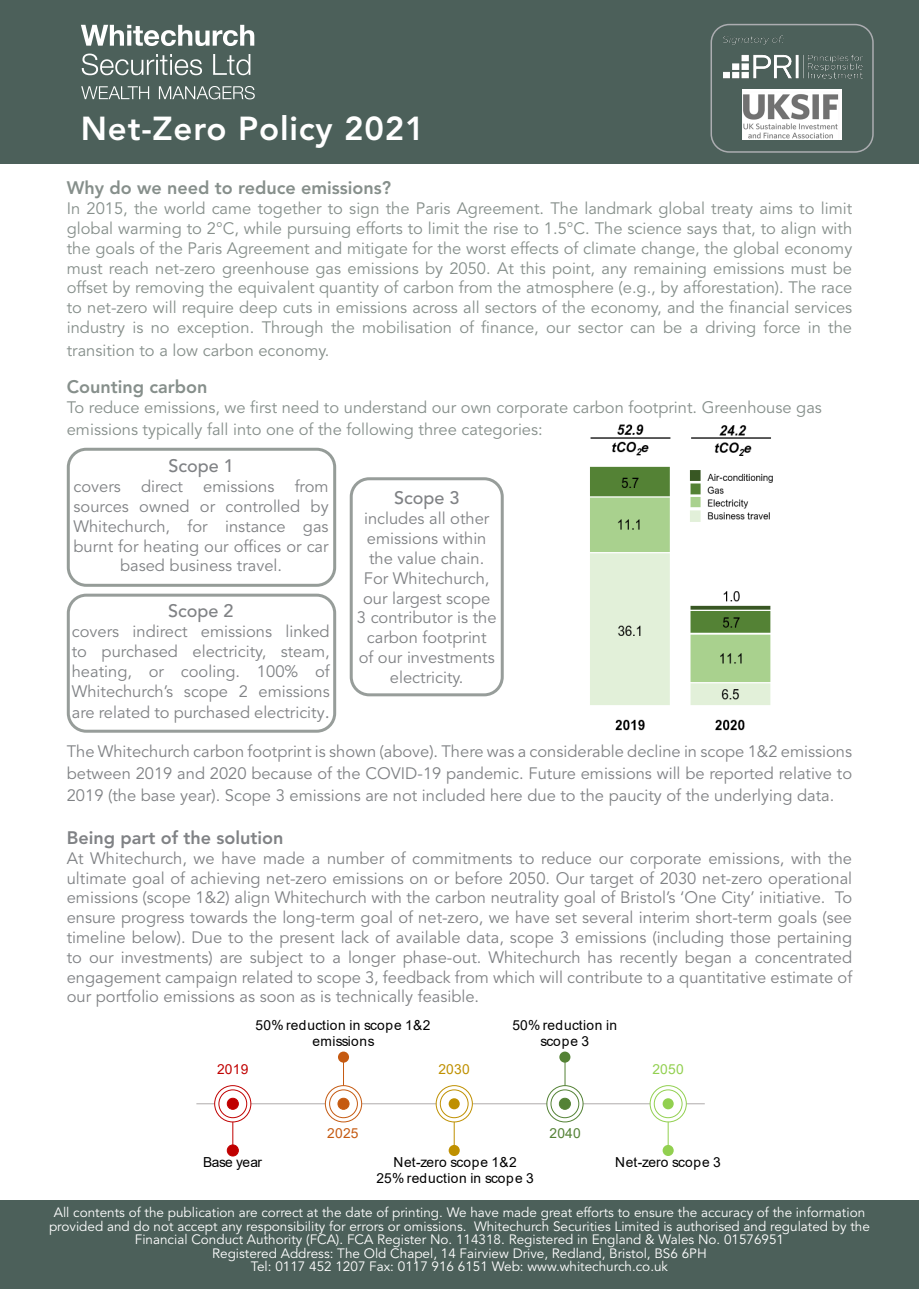
<style>
.page{position:relative;width:919px;height:1289px;background:#fff}
.page>*{position:absolute;margin:0;border:0;box-sizing:border-box;transform-origin:0 0}
.t1{font:800 33px "Avenir LT Std";letter-spacing:.025em;color:#fff}
.t2{font:800 18px "Avenir LT Std";color:#868f8b}
.t3{font:800 18px "Avenir LT Std";color:#808285}
.t4{font:500 18px "Avenir LT Std";color:#808285}
.t5{font:16.5px/19.8px "Avenir LT Std";color:#808285;text-align:justify}
.t6{font:16.5px/19.8px "Avenir LT Std";color:#868f8b;text-align:justify}
.t7{font:13.8px/16.5px "Arial";letter-spacing:.015em;color:#000;text-align:center}
.t8{font:13.8px "Arial";letter-spacing:-.03em;color:#000}
.t9{font:13.8px "Arial";color:#c00000}
.t10{font:13.8px "Arial";color:#c55a11}
.t11{font:13.8px "Arial";color:#bf9000}
.t12{font:13.8px "Arial";color:#548235}
.t13{font:13.8px "Arial";color:#92d050}
.t14{font:13.5px/13.5px "Avenir LT Std";color:#fff;text-align:center}
.s1{font-size:18px}
</style>
<div class="page">
<div style="left:0;top:1199px;width:918px;height:89px;background:#4c605a"></div>
<div style="left:0;top:0;width:918px;height:164px;background:#4c605a"></div>
<img style="left:590px;top:424px;width:183px;height:307px">
<div style="left:67px;top:448px;width:269px;height:139px;border:3px solid #959c98;border-radius:18px"></div>
<div style="left:67px;top:593px;width:269px;height:139px;border:3px solid #979d9a;border-radius:18px"></div>
<div style="left:350px;top:477px;width:153px;height:219px;border:3px solid #979d9a;border-radius:18px"></div>
<svg style="left:81px;top:86px;width:174px;height:13px"></svg>
<svg style="left:82px;top:54px;width:168px;height:21px"></svg>
<svg style="left:81px;top:25px;width:173px;height:21px"></svg>
<div style="left:710px;top:24px;width:163px;height:129px;border:2px solid #acadb1;border-radius:18px"></div>
<img style="left:742px;top:90px;width:99px;height:49px">
<img style="left:723px;top:35px;width:140px;height:44px">
<hr style="left:196px;top:1103px;width:508px;height:1px;background:#afabab">
<svg style="left:325px;top:1085px;width:36px;height:36px"></svg>
<div style="left:325px;top:1085px;width:37px;height:37px;border:1px solid #c55a11;border-radius:50%"></div>
<div style="left:329px;top:1089px;width:28px;height:28px;background:#fff;border-radius:50%"></div>
<div style="left:329px;top:1089px;width:29px;height:29px;border:1px solid #c55a11;border-radius:50%"></div>
<div style="left:338px;top:1098px;width:11px;height:11px;background:#c55a11;border-radius:50%"></div>
<div style="left:337px;top:1097px;width:12px;height:12px;border:1px solid #c55a11;border-radius:50%"></div>
<div style="left:338px;top:1051px;width:11px;height:11px;background:#c55a11;border-radius:50%"></div>
<svg style="left:215px;top:1085px;width:36px;height:36px"></svg>
<div style="left:214px;top:1085px;width:37px;height:37px;border:1px solid #c00000;border-radius:50%"></div>
<div style="left:219px;top:1089px;width:28px;height:28px;background:#fff;border-radius:50%"></div>
<div style="left:218px;top:1089px;width:29px;height:29px;border:1px solid #c00000;border-radius:50%"></div>
<div style="left:227px;top:1098px;width:11px;height:11px;background:#c00000;border-radius:50%"></div>
<div style="left:227px;top:1097px;width:12px;height:12px;border:1px solid #c00000;border-radius:50%"></div>
<svg style="left:232px;top:1121px;width:1px;height:23px"></svg>
<div style="left:227px;top:1144px;width:11px;height:11px;background:#c00000;border-radius:50%"></div>
<div style="left:227px;top:1144px;width:12px;height:12px;border:1px solid #c00000;border-radius:50%"></div>
<svg style="left:343px;top:1062px;width:1px;height:23px"></svg>
<svg style="left:547px;top:1085px;width:36px;height:36px"></svg>
<div style="left:546px;top:1085px;width:37px;height:37px;border:1px solid #548235;border-radius:50%"></div>
<div style="left:551px;top:1089px;width:27px;height:28px;background:#fff;border-radius:50%"></div>
<div style="left:550px;top:1089px;width:29px;height:29px;border:1px solid #548235;border-radius:50%"></div>
<div style="left:559px;top:1098px;width:11px;height:11px;background:#548235;border-radius:50%"></div>
<div style="left:559px;top:1097px;width:12px;height:12px;border:1px solid #548235;border-radius:50%"></div>
<div style="left:559px;top:1051px;width:11px;height:11px;background:#548235;border-radius:50%"></div>
<svg style="left:436px;top:1085px;width:36px;height:36px"></svg>
<div style="left:435px;top:1085px;width:38px;height:37px;border:1px solid #bf9000;border-radius:50%"></div>
<div style="left:440px;top:1089px;width:28px;height:28px;background:#fff;border-radius:50%"></div>
<div style="left:440px;top:1089px;width:28px;height:29px;border:1px solid #bf9000;border-radius:50%"></div>
<div style="left:448px;top:1098px;width:11px;height:11px;background:#bf9000;border-radius:50%"></div>
<svg style="left:453px;top:1121px;width:1px;height:23px"></svg>
<div style="left:448px;top:1144px;width:11px;height:11px;background:#bf9000;border-radius:50%"></div>
<svg style="left:564px;top:1062px;width:1px;height:23px"></svg>
<svg style="left:650px;top:1085px;width:36px;height:36px"></svg>
<div style="left:649px;top:1085px;width:37px;height:37px;border:1px solid #92d050;border-radius:50%"></div>
<div style="left:654px;top:1089px;width:28px;height:28px;background:#fff;border-radius:50%"></div>
<div style="left:653px;top:1089px;width:29px;height:29px;border:1px solid #92d050;border-radius:50%"></div>
<div style="left:662px;top:1098px;width:11px;height:11px;background:#92d050;border-radius:50%"></div>
<svg style="left:667px;top:1121px;width:1px;height:23px"></svg>
<div style="left:662px;top:1144px;width:11px;height:11px;background:#92d050;border-radius:50%"></div>
<p class="t1" style="left:81px;top:109px;width:345px">Net-Zero Policy 2021</p>
<p class="t2" style="left:67px;top:177px;width:326px">Why do we need to reduce emissions?</p>
<p class="t6" style="left:67px;top:199px;width:787px">In 2015, the world came together to sign the Paris Agreement. The landmark global treaty aims to limit global warming to 2°C, while pursuing efforts to limit the rise to 1.5°C. The science says that, to align with the goals of the Paris Agreement and mitigate for the worst effects of climate change, the global economy must reach net-zero greenhouse gas emissions by 2050. At this point, any remaining emissions must be offset by removing the equivalent quantity of carbon from the atmosphere (e.g., by afforestation). The race to net-zero will require deep cuts in emissions across all sectors of the economy, and the financial services industry is no exception. Through the mobilisation of finance, our sector can be a driving force in the</p>
<p class="t6" style="left:67px;top:340px;width:264px">transition to a low carbon economy.</p>
<p class="t2" style="left:67px;top:376px;width:142px">Counting carbon</p>
<p class="t6" style="left:67px;top:397px;width:756px;line-height:21.6px">To reduce emissions, we first need to understand our own corporate carbon footprint. Greenhouse gas emissions typically fall into one of the following three categories:</p>
<p class="t4" style="left:168px;top:456px;width:67px">Scope 1</p>
<p class="t5" style="left:73px;top:477px;width:257px;text-align:center">covers direct emissions from sources owned or controlled by<br>Whitechurch, for instance gas burnt for heating our offices or car based business travel.</p>
<p class="t4" style="left:168px;top:600px;width:67px">Scope 2</p>
<p class="t5" style="left:72px;top:622px;width:259px">covers indirect emissions linked to purchased electricity, steam, heating, or cooling. 100% of Whitechurch’s scope 2 emissions</p>
<p class="t5" style="left:72px;top:703px;width:259px">are related to purchased electricity<span class="s1">.</span></p>
<p class="t4" style="left:394px;top:488px;width:67px">Scope 3</p>
<p class="t5" style="left:357px;top:509px;width:141px;text-align:center">includes all other emissions within the value chain.<br>For Whitechurch, our largest scope<br>3 contributor is the carbon footprint<br>of our investments electricity.</p>
<p class="t5" style="left:67px;top:741px;width:786px;line-height:21.6px">The Whitechurch carbon footprint is shown (above). There was a considerable decline in scope 1&amp;2 emissions between 2019 and 2020 because of the COVID-19 pandemic. Future emissions will be reported relative to 2019 (the base year). Scope 3 emissions are not included here due to the paucity of the underlying data.</p>
<p class="t3" style="left:67px;top:827px;width:218px">Being part of the solution</p>
<p class="t5" style="left:67px;top:848px;width:786px">At Whitechurch, we have made a number of commitments to reduce our corporate emissions, with the ultimate goal of achieving net-zero emissions on or before 2050. Our target of 2030 net-zero operational emissions (scope 1&amp;2) align Whitechurch with the carbon neutrality goal of Bristol’s ‘One City’ initiative. To ensure progress towards the long-term goal of net-zero, we have set several interim short-term goals (see timeline below). Due to the present lack of available data, scope 3 emissions (including those pertaining to our investments) are subject to a longer phase-out. Whitechurch has recently began a concentrated engagement campaign related to scope 3, feedback from which will contribute to a quantitative estimate of our portfolio emissions as soon as is technically feasible.</p>
<p class="t9" style="left:217px;top:1060px;width:33px">2019</p>
<p class="t7" style="left:255px;top:1016px;width:176px">50% reduction in scope 1&amp;2 emissions</p>
<p class="t11" style="left:438px;top:1059px;width:33px">2030</p>
<p class="t10" style="left:327px;top:1123px;width:33px">2025</p>
<p class="t7" style="left:512px;top:1016px;width:106px">50% reduction in scope 3</p>
<p class="t12" style="left:549px;top:1123px;width:33px">2040</p>
<p class="t13" style="left:652px;top:1059px;width:33px">2050</p>
<p class="t8" style="left:203px;top:1152px;width:61px">Base year</p>
<p class="t7" style="left:376px;top:1153px;width:159px">Net-zero scope 1&amp;2<br>25% reduction in scope 3</p>
<p class="t7" style="left:615px;top:1153px;width:107px">Net-zero scope 3</p>
<p class="t14" style="left:49px;top:1206px;width:822px">All contents of the publication are correct at the date of printing. We have made great efforts to ensure the accuracy of the information provided and do not accept any responsibility for errors or omissions. Whitechurch Securities Limited is authorised and regulated by the<br>Financial Conduct Authority (FCA). FCA Register No. 114318. Registered in England &amp; Wales No. 01576951</p>
<p class="t14" style="left:212px;top:1246px;width:496px">Registered Address: The Old Chapel, 14 Fairview Drive, Redland, Bristol, BS6 6PH</p>
<p class="t14" style="left:251px;top:1260px;width:418px">Tel: 0117 452 1207 Fax: 0117 916 6151 Web: www.whitechurch.co.uk</p>
</div>
